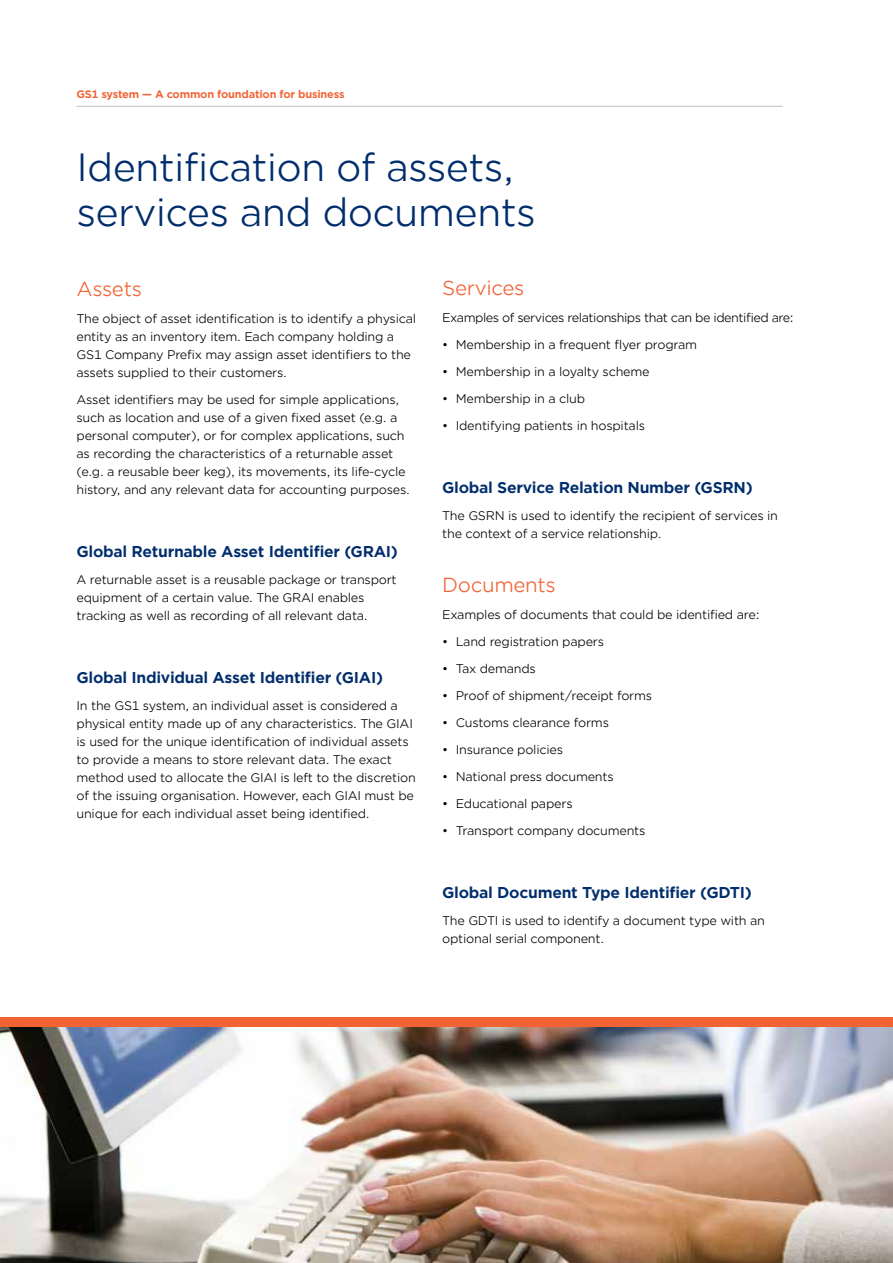
<style>
.page{position:relative;width:893px;height:1263px;background:#fff}
.page>*{position:absolute;margin:0;border:0;box-sizing:border-box;transform-origin:0 0}
.t1{font:37.5px/45px "Gotham Office";letter-spacing:-.02em;color:#002d6c}
.t2{font:19.5px "Gotham Office";letter-spacing:-.02em;color:#f26334}
.t3{font:700 15px "Gotham Office";letter-spacing:-.02em;color:#002d6c}
.t4{font:12px/18px "Gotham Office";letter-spacing:-.02em;color:#000}
.t5{font:12px "Gotham Office";letter-spacing:-.04em;color:#000}
.t6{font:700 10.5px "Gotham Office";letter-spacing:-.02em;color:#f26334}
</style>
<div class="page">
<hr style="left:77px;top:106px;width:705px;height:1px;background:#bcbec0">
<img style="left:0;top:1027px;width:893px;height:236px">
<div style="left:0;top:1018px;width:893px;height:9px;background:#f26334"></div>
<p class="t6" style="left:77px;top:87px;width:270px">GS1 system — A common foundation for business</p>
<h1 class="t1" style="left:77px;top:143px;width:461px">Identification of assets, services and documents</h1>
<h2 class="t2" style="left:77px;top:276px;width:67px">Assets</h2>
<p class="t4" style="left:77px;top:309px;width:341px">The object of asset identification is to identify a physical entity as an inventory item. Each company holding a GS1 Company Prefix may assign asset identifiers to the assets supplied to their customers.</p>
<p class="t4" style="left:77px;top:390px;width:335px">Asset identifiers may be used for simple applications, such as location and use of a given fixed asset (e.g. a personal computer), or for complex applications, such as recording the characteristics of a returnable asset (e.g. a reusable beer keg), its movements, its life-cycle history, and any relevant data for accounting purposes.</p>
<p class="t3" style="left:77px;top:541px;width:323px">Global Returnable Asset Identifier (GRAI)</p>
<p class="t4" style="left:77px;top:570px;width:322px">A returnable asset is a reusable package or transport equipment of a certain value. The GRAI enables tracking as well as recording of all relevant data.</p>
<p class="t3" style="left:77px;top:667px;width:308px">Global Individual Asset Identifier (GIAI)</p>
<p class="t4" style="left:77px;top:696px;width:341px">In the GS1 system, an individual asset is considered a physical entity made up of any characteristics. The GIAI is used for the unique identification of individual assets to provide a means to store relevant data. The exact method used to allocate the GIAI is left to the discretion of the issuing organisation. However, each GIAI must be unique for each individual asset being identified.</p>
<h2 class="t2" style="left:442px;top:275px;width:84px">Services</h2>
<p class="t5" style="left:442px;top:310px;width:353px">Examples of services relationships that can be identified are:</p>
<p class="t4" style="left:442px;top:335px;width:256px">• Membership in a frequent flyer program</p>
<p class="t4" style="left:442px;top:362px;width:209px">• Membership in a loyalty scheme</p>
<p class="t4" style="left:442px;top:389px;width:144px">• Membership in a club</p>
<p class="t4" style="left:442px;top:416px;width:204px">• Identifying patients in hospitals</p>
<p class="t3" style="left:442px;top:477px;width:312px">Global Service Relation Number (GSRN)</p>
<p class="t4" style="left:442px;top:506px;width:337px">The GSRN is used to identify the recipient of services in the context of a service relationship.</p>
<h2 class="t2" style="left:442px;top:572px;width:115px">Documents</h2>
<p class="t4" style="left:442px;top:605px;width:319px">Examples of documents that could be identified are:</p>
<p class="t4" style="left:442px;top:632px;width:163px">• Land registration papers</p>
<p class="t4" style="left:442px;top:659px;width:95px">• Tax demands</p>
<p class="t4" style="left:442px;top:686px;width:212px">• Proof of shipment/receipt forms</p>
<p class="t4" style="left:442px;top:713px;width:168px">• Customs clearance forms</p>
<p class="t4" style="left:442px;top:740px;width:122px">• Insurance policies</p>
<p class="t4" style="left:442px;top:767px;width:173px">• National press documents</p>
<p class="t4" style="left:442px;top:794px;width:132px">• Educational papers</p>
<p class="t4" style="left:442px;top:821px;width:205px">• Transport company documents</p>
<p class="t3" style="left:442px;top:882px;width:311px">Global Document Type Identifier (GDTI)</p>
<p class="t4" style="left:442px;top:911px;width:324px">The GDTI is used to identify a document type with an optional serial component.</p>
</div>
